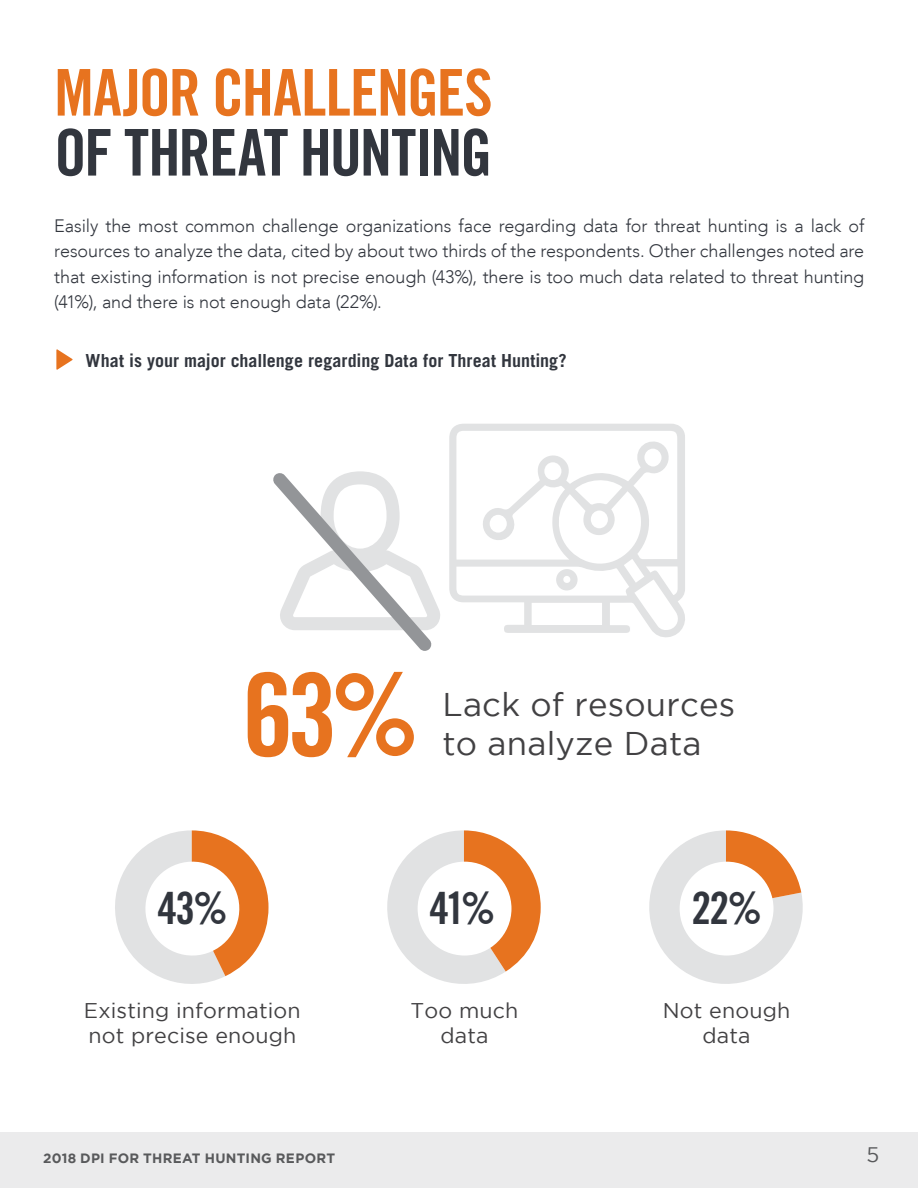
<style>
.page{position:relative;width:918px;height:1188px;background:#fff}
.page>*{position:absolute;margin:0;border:0;box-sizing:border-box;transform-origin:0 0}
.t1{font:115.05px "Trade Gothic LT Std Bd Cn 20";color:#e7731f}
.t2{font:64.5px "Trade Gothic LT Std Bd Cn 20";letter-spacing:-.015em;color:#e7731f}
.t3{font:64.5px "Trade Gothic LT Std Bd Cn 20";letter-spacing:-.035em;color:#32363e}
.t4{font:44.55px "Trade Gothic LT Std Bd Cn 20";color:#32363e}
.t5{font:32.85px "Gotham";letter-spacing:.005em;color:#424143}
.t6{font:21.3px/25.5px "Gotham";letter-spacing:.005em;color:#424143;text-align:center}
.t7{font:21px "Gotham";color:#58595b}
.t8{font:300 18px/25.5px "Avenir LT";letter-spacing:-.005em;color:#32363e;text-align:justify}
.t9{font:700 18px "Trade Gothic LT Std";color:#32363e}
.t10{font:700 13.5px "Gotham";letter-spacing:.02em;color:#58595b}
</style>
<div class="page">
<div style="left:0;top:1132px;width:918px;height:56px;background:#ebebec"></div>
<svg style="left:56px;top:349px;width:17px;height:21px"></svg>
<svg style="left:115px;top:830px;width:154px;height:154px"></svg>
<svg style="left:387px;top:830px;width:154px;height:154px"></svg>
<div style="left:418px;top:862px;width:93px;height:94px;background:#fff;border-radius:50%"></div>
<svg style="left:649px;top:830px;width:154px;height:154px"></svg>
<div style="left:680px;top:862px;width:94px;height:94px;background:#fff;border-radius:50%"></div>
<svg style="left:449px;top:424px;width:236px;height:214px"></svg>
<svg style="left:556px;top:569px;width:22px;height:22px"></svg>
<svg style="left:273px;top:471px;width:167px;height:180px"></svg>
<h2 class="t2" style="left:54px;top:53px;width:440px">MAJOR CHALLENGES</h2>
<h2 class="t3" style="left:54px;top:113px;width:440px">OF THREAT HUNTING</h2>
<p class="t8" style="left:54px;top:213px;width:812px">Easily the most common challenge organizations face regarding data for threat hunting is a lack of resources to analyze the data, cited by about two thirds of the respondents. Other challenges noted are that existing information is not precise enough (43%), there is too much data related to threat hunting (41%), and there is not enough data (22%).</p>
<p class="t9" style="left:86px;top:350px;width:483px">What is your major challenge regarding Data for Threat Hunting?</p>
<h1 class="t1" style="left:242px;top:645px;width:179px">63%</h1>
<h3 class="t5" style="left:442px;top:686px;width:294px">Lack of resources</h3>
<h3 class="t5" style="left:442px;top:725px;width:261px">to analyze Data</h3>
<h3 class="t4" style="left:157px;top:881px;width:72px">43%</h3>
<h3 class="t4" style="left:430px;top:881px;width:67px">41%</h3>
<h3 class="t4" style="left:692px;top:881px;width:72px">22%</h3>
<p class="t6" style="left:84px;top:997px;width:218px;text-align:left">Existing information not precise enough</p>
<p class="t6" style="left:411px;top:997px;width:109px">Too much data</p>
<p class="t6" style="left:663px;top:997px;width:129px">Not enough data</p>
<p class="t10" style="left:43px;top:1150px;width:293px">2018 DPI FOR THREAT HUNTING REPORT</p>
<p class="t7" style="left:866px;top:1143px;width:14px">5</p>
</div>
